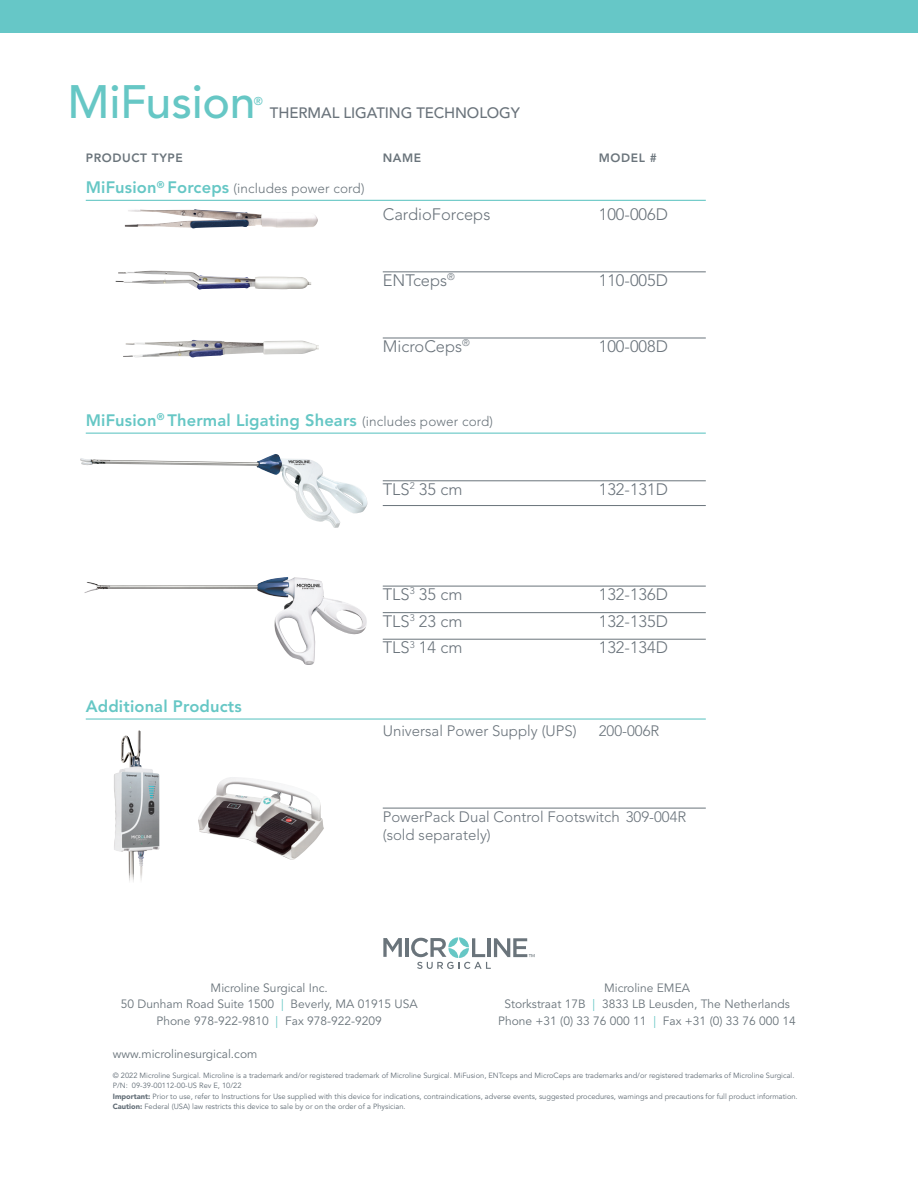
<style>
.page{position:relative;width:918px;height:1188px;background:#fff}
.page>*{position:absolute;margin:0;border:0;box-sizing:border-box;transform-origin:0 0}
.Cover_Subhead{font:500 46.5px "Avenir";letter-spacing:-.005em;color:#66c7c5}
.CHART_ORDERING_SHORT{font:300 16.5px "Avenir LT Std";color:#6a737b}
.CHART_HEAD{font:800 16.5px "Avenir";letter-spacing:.01em;color:#66c7c5}
.CHART_ORDERING_NO_RU{font:300 16.5px "Avenir LT Std";color:#6a737b}
.CHART_ORDERING_SHORT-2{font:300 15px/18px "Avenir LT Std";color:#6a737b}
.CHART_ORDERING_NO_RU-2{font:300 15px "Avenir LT Std";color:#6a737b}
.Cover_Subhead-2{font:500 15px "Avenir";letter-spacing:-.005em;color:#6a737b}
.CHART_HEAD-2{font:300 13.5px "Avenir LT Std";letter-spacing:.01em;color:#6a747b}
.Body{font:12px "Avenir";color:#6a747b}
.ORDERING_INFORMATION{font:800 12px "Avenir";letter-spacing:.05em;color:#6a747b}
.Cover_Subhead-3{font:500 11.4px "Avenir";color:#66c7c5}
.Body-2{font:7.5px "Avenir";color:#616c75}
.s1{font-family:"Avenir";font-weight:800;font-size:16.5px;color:#66c7c5}
.s2{font-family:"Avenir LT Std";font-weight:300;font-size:13.5px;color:#6a747b}
.s3{color:#66c7c5}
.s4{font-weight:900}
</style>
<div class="page">
<svg style="left:383px;top:938px;width:19px;height:19px"></svg>
<hr style="left:405px;top:938px;width:3px;height:19px;background:#6a747b">
<svg style="left:411px;top:937px;width:124px;height:32px"></svg>
<hr style="left:86px;top:200px;width:620px;height:1px;background:#66c7c5">
<hr style="left:383px;top:271px;width:323px;height:1px;background:#6a747b">
<hr style="left:383px;top:338px;width:323px;height:1px;background:#6a747b">
<hr style="left:86px;top:433px;width:620px;height:1px;background:#66c7c5">
<hr style="left:383px;top:480px;width:323px;height:1px;background:#6a747b">
<hr style="left:383px;top:505px;width:323px;height:1px;background:#6a747b">
<hr style="left:383px;top:586px;width:323px;height:1px;background:#6a747b">
<hr style="left:383px;top:612px;width:323px;height:1px;background:#6a747b">
<hr style="left:383px;top:639px;width:323px;height:1px;background:#6a747b">
<hr style="left:86px;top:718px;width:620px;height:2px;background:#66c7c5">
<hr style="left:383px;top:808px;width:323px;height:1px;background:#6a747b">
<img style="left:114px;top:732px;width:32px;height:150px">
<img style="left:198px;top:777px;width:126px;height:83px">
<img style="left:116px;top:271px;width:139px;height:19px">
<img style="left:125px;top:209px;width:193px;height:20px">
<img style="left:123px;top:340px;width:184px;height:18px">
<img style="left:84px;top:577px;width:283px;height:88px">
<img style="left:80px;top:454px;width:288px;height:74px">
<div style="left:0;top:0;width:918px;height:32px;background:#66c7c7"></div>
<p class="Cover_Subhead" style="left:68px;top:67px;width:190px">MiFusion</p>
<p class="Cover_Subhead-3" style="left:254px;top:93px;width:11px">®</p>
<p class="Cover_Subhead-2" style="left:270px;top:101px;width:252px">THERMAL LIGATING TECHNOLOGY</p>
<p class="ORDERING_INFORMATION" style="left:86px;top:149px;width:99px">PRODUCT TYPE</p>
<p class="ORDERING_INFORMATION" style="left:383px;top:149px;width:40px">NAME</p>
<p class="ORDERING_INFORMATION" style="left:599px;top:149px;width:60px">MODEL #</p>
<p class="CHART_HEAD-2" style="left:86px;top:180px;width:280px"><span class="s1">MiFusion</span><sup>®</sup> <span class="s1">Forceps</span> (includes power cord)</p>
<p class="CHART_ORDERING_NO_RU" style="left:383px;top:204px;width:109px">CardioForceps</p>
<p class="CHART_ORDERING_NO_RU" style="left:599px;top:204px;width:71px">100-006D</p>
<p class="CHART_ORDERING_SHORT" style="left:383px;top:270px;width:74px">ENTceps<sup>®</sup></p>
<p class="CHART_ORDERING_SHORT" style="left:599px;top:270px;width:71px">110-005D</p>
<p class="CHART_ORDERING_SHORT" style="left:383px;top:336px;width:89px">MicroCeps<sup>®</sup></p>
<p class="CHART_ORDERING_SHORT" style="left:599px;top:336px;width:71px">100-008D</p>
<p class="CHART_HEAD" style="left:86px;top:408px;width:409px">MiFusion<sup>®</sup> Thermal Ligating Shears <span class="s2">(includes power cord)</span></p>
<p class="CHART_ORDERING_SHORT" style="left:383px;top:479px;width:81px">TLS<sup>2</sup> 35 cm</p>
<p class="CHART_ORDERING_SHORT" style="left:599px;top:479px;width:71px">132-131D</p>
<p class="CHART_HEAD" style="left:86px;top:694px;width:158px">Additional Products</p>
<p class="CHART_ORDERING_SHORT" style="left:383px;top:585px;width:81px">TLS<sup>3</sup> 35 cm</p>
<p class="CHART_ORDERING_SHORT" style="left:599px;top:585px;width:71px">132-136D</p>
<p class="CHART_ORDERING_SHORT" style="left:383px;top:611px;width:81px">TLS<sup>3</sup> 23 cm</p>
<p class="CHART_ORDERING_SHORT" style="left:599px;top:611px;width:71px">132-135D</p>
<p class="CHART_ORDERING_SHORT" style="left:383px;top:638px;width:81px">TLS<sup>3</sup> 14 cm</p>
<p class="CHART_ORDERING_SHORT" style="left:599px;top:638px;width:71px">132-134D</p>
<p class="CHART_ORDERING_NO_RU-2" style="left:383px;top:722px;width:195px">Universal Power Supply (UPS)</p>
<p class="CHART_ORDERING_NO_RU-2" style="left:599px;top:722px;width:62px">200-006R</p>
<p class="CHART_ORDERING_SHORT-2" style="left:383px;top:808px;width:305px">PowerPack Dual Control Footswitch 309-004R (sold separately)</p>
<p class="Body" style="left:211px;top:979px;width:119px">Microline Surgical Inc.</p>
<p class="Body" style="left:121px;top:995px;width:298px">50 Dunham Road Suite 1500 <span class="s3">|</span> Beverly, MA 01915 USA</p>
<p class="Body" style="left:157px;top:1012px;width:227px">Phone 978-922-9810 <span class="s3">|</span> Fax 978-922-9209</p>
<p class="Body" style="left:113px;top:1045px;width:146px">www.microlinesurgical.com</p>
<p class="Body" style="left:604px;top:979px;width:87px">Microline EMEA</p>
<p class="Body" style="left:504px;top:995px;width:287px">Storkstraat 17B <span class="s3">|</span> 3833 LB Leusden, The Netherlands</p>
<p class="Body" style="left:498px;top:1012px;width:299px">Phone +31 (0) 33 76 000 11 <span class="s3">|</span> Fax +31 (0) 33 76 000 14</p>
<p class="Body-2" style="left:113px;top:1070px;width:683px">© 2022 Microline Surgical. Microline is a trademark and/or registered trademark of Microline Surgical. MiFusion, ENTceps and MicroCeps are trademarks and/or registered trademarks of Microline Surgical.</p>
<p class="Body-2" style="left:113px;top:1080px;width:130px">P/N: 09-39-00112-00-US Rev E, 10/22</p>
<p class="Body-2" style="left:113px;top:1091px;width:686px"><span class="s4">Important:</span> Prior to use, refer to Instructions for Use supplied with this device for indications, contraindications, adverse events, suggested procedures, warnings and precautions for full product information.</p>
<p class="Body-2" style="left:113px;top:1101px;width:294px"><span class="s4">Caution:</span> Federal (USA) law restricts this device to sale by or on the order of a Physician.</p>
</div>
